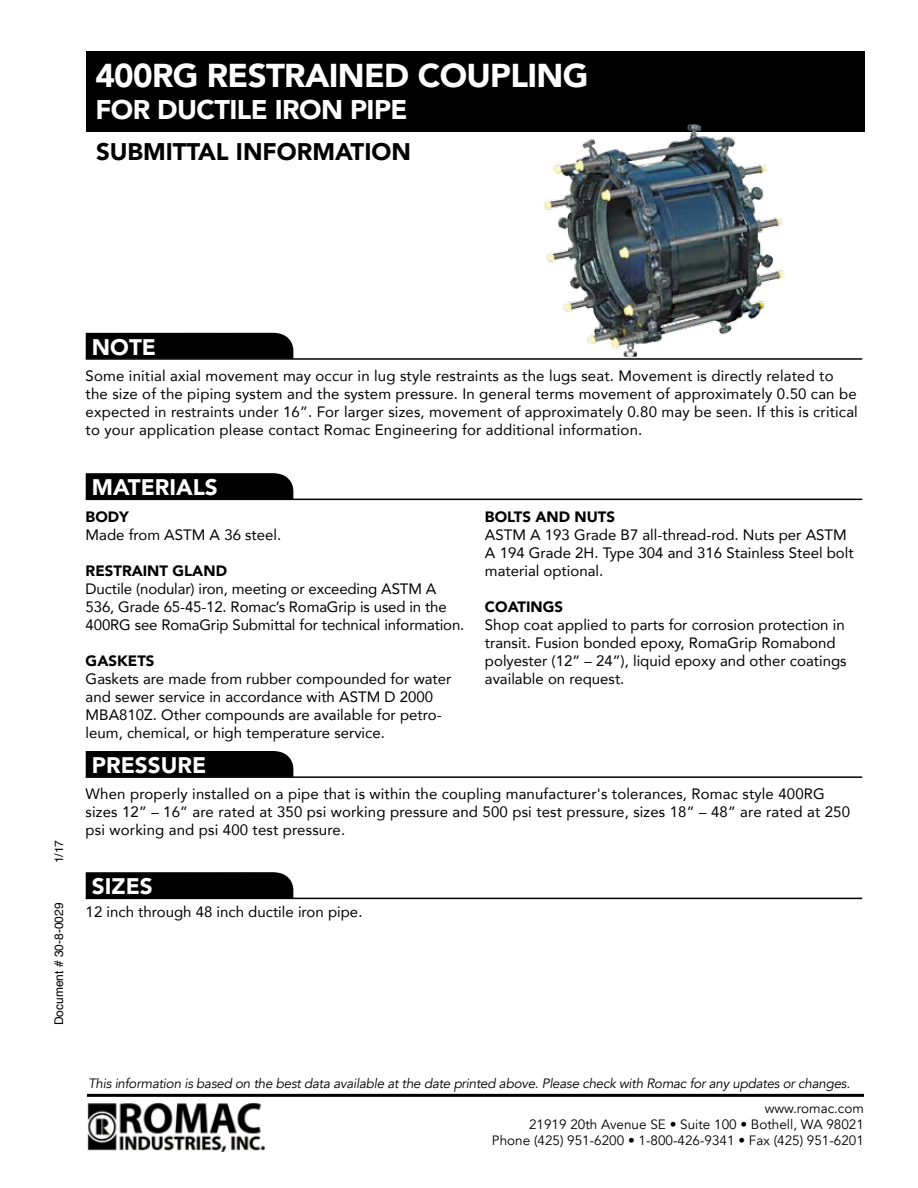
<style>
.page{position:relative;width:918px;height:1188px;background:#fff}
.page>*{position:absolute;margin:0;border:0;box-sizing:border-box;transform-origin:0 0}
.t1{font:900 33px "Avenir";letter-spacing:-.02em;color:#fff}
.t2{font:900 27px "Avenir";letter-spacing:-.02em;color:#fff}
.t3{font:900 24px "Avenir";color:#000}
.t4{font:900 22.5px "Avenir";color:#fff}
.t5{font:15px/18px "Avenir";color:#000}
.t6{font:900 15px "Avenir";color:#000}
.t7{font:italic 13.5px "Avenir";letter-spacing:-.02em;color:#000}
.t8{font:13.5px/16.2px "Avenir";color:#000;text-align:right}
.t9{font:12px "Helvetica";color:#000}
</style>
<div class="page">
<hr style="left:87px;top:1094px;width:777px;height:3px;background:#000">
<img style="left:87px;top:1102px;width:178px;height:49px">
<div style="left:86px;top:51px;width:779px;height:81px;background:#000"></div>
<div style="left:86px;top:872px;width:208px;height:26px;background:#000"></div>
<hr style="left:86px;top:898px;width:776px;height:1px;background:#000">
<div style="left:86px;top:473px;width:208px;height:26px;background:#000"></div>
<hr style="left:86px;top:499px;width:776px;height:1px;background:#000">
<img style="left:543px;top:124px;width:242px;height:234px">
<div style="left:86px;top:751px;width:208px;height:25px;background:#000"></div>
<hr style="left:86px;top:776px;width:776px;height:2px;background:#000">
<div style="left:86px;top:333px;width:208px;height:25px;background:#000"></div>
<hr style="left:86px;top:358px;width:776px;height:2px;background:#000">
<h1 class="t1" style="left:95px;top:47px;width:495px">400RG RESTRAINED COUPLING</h1>
<h2 class="t2" style="left:95px;top:87px;width:314px">FOR DUCTILE IRON PIPE</h2>
<h3 class="t3" style="left:96px;top:131px;width:317px">SUBMITTAL INFORMATION</h3>
<p class="t9" style="left:50px;top:863px;width:25px;rotate:-90deg">1/17</p>
<p class="t9" style="left:50px;top:1025px;width:124px;rotate:-90deg">Document # 30-8-0029</p>
<h3 class="t4" style="left:92px;top:328px;width:66px">NOTE</h3>
<p class="t5" style="left:86px;top:366px;width:774px">Some initial axial movement may occur in lug style restraints as the lugs seat. Movement is directly related to the size of the piping system and the system pressure. In general terms movement of approximately 0.50 can be expected in restraints under 16”. For larger sizes, movement of approximately 0.80 may be seen. If this is critical to your application please contact Romac Engineering for additional information.</p>
<h3 class="t4" style="left:92px;top:468px;width:127px">MATERIALS</h3>
<p class="t6" style="left:86px;top:504px;width:45px">BODY</p>
<p class="t5" style="left:86px;top:525px;width:197px">Made from ASTM A 36 steel.</p>
<p class="t6" style="left:86px;top:558px;width:143px">RESTRAINT GLAND</p>
<p class="t5" style="left:86px;top:579px;width:380px">Ductile (nodular) iron, meeting or exceeding ASTM A<br>536, Grade 65-45-12. Romac’s RomaGrip is used in the<br>400RG see RomaGrip Submittal for technical information.</p>
<p class="t6" style="left:86px;top:648px;width:70px">GASKETS</p>
<p class="t5" style="left:86px;top:669px;width:367px">Gaskets are made from rubber compounded for water and sewer service in accordance with ASTM D 2000<br>MBA810Z. Other compounds are available for petro&shy;leum, chemical, or high temperature service.</p>
<h3 class="t4" style="left:92px;top:746px;width:116px">PRESSURE</h3>
<p class="t6" style="left:485px;top:504px;width:132px">BOLTS AND NUTS</p>
<p class="t5" style="left:485px;top:525px;width:370px">ASTM A 193 Grade B7 all-thread-rod. Nuts per ASTM<br>A 194 Grade 2H. Type 304 and 316 Stainless Steel bolt material optional.</p>
<p class="t6" style="left:485px;top:594px;width:80px">COATINGS</p>
<p class="t5" style="left:485px;top:615px;width:363px">Shop coat applied to parts for corrosion protection in transit. Fusion bonded epoxy, RomaGrip Romabond polyester (12” – 24”), liquid epoxy and other coatings available on request.</p>
<p class="t5" style="left:86px;top:784px;width:766px">When properly installed on a pipe that is within the coupling manufacturer's tolerances, Romac style 400RG sizes 12” – 16” are rated at 350 psi working pressure and 500 psi test pressure, sizes 18” – 48” are rated at 250 psi working and psi 400 test pressure.</p>
<h3 class="t4" style="left:92px;top:867px;width:62px">SIZES</h3>
<p class="t5" style="left:86px;top:902px;width:278px">12 inch through 48 inch ductile iron pipe.</p>
<p class="t7" style="left:88px;top:1075px;width:764px">This information is based on the best data available at the date printed above. Please check with Romac for any updates or changes.</p>
<p class="t8" style="left:492px;top:1100px;width:374px">www.romac.com<br>21919 20th Avenue SE • Suite 100 • Bothell, WA 98021<br>Phone (425) 951-6200 • 1-800-426-9341 • Fax (425) 951-6201</p>
</div>
